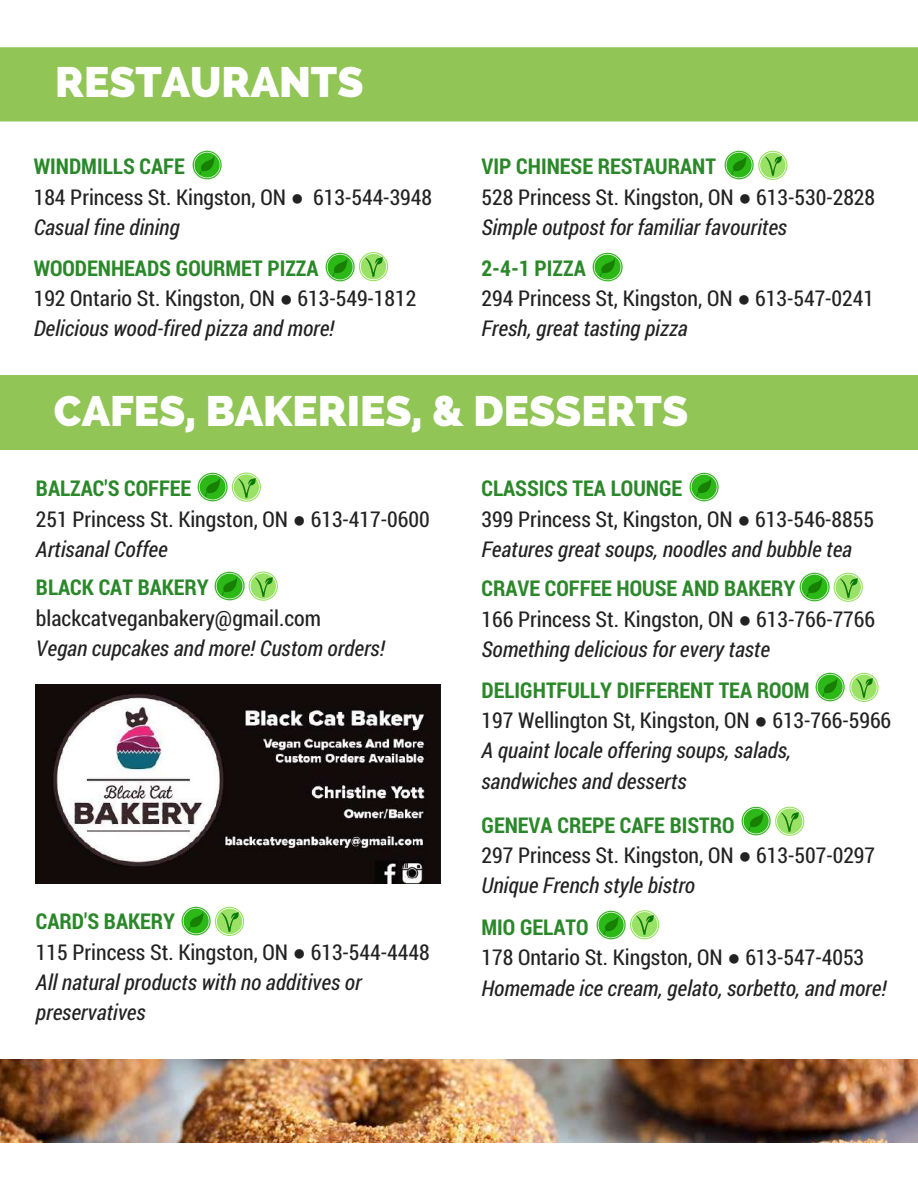
<style>
.page{position:relative;width:918px;height:1188px;background:#fff}
.page>*{position:absolute;margin:0;border:0;box-sizing:border-box;transform-origin:0 0}
.t1{font:800 42.3px "Raleway";color:#fff}
.t2{font:21.75px/30.3px "Roboto Condensed";color:#222}
.t3{font:italic 21.75px/30.3px "Roboto Condensed";color:#222}
.t4{font:700 21.75px "Roboto Condensed";color:#2b882a}
.s1{font-weight:700;color:#2b882a}
.s2{font-family:"Liberation Sans"}
.s3{font-style:italic}
.s4{font-weight:700;font-style:normal;color:#2b882a}
.s5{font-style:normal}
.s6{font-family:"Liberation Sans";font-style:normal}
</style>
<div class="page">
<div style="left:0;top:47px;width:918px;height:75px;background:#91c556"></div>
<div style="left:0;top:376px;width:918px;height:74px;background:#91c556"></div>
<img style="left:36px;top:684px;width:405px;height:199px">
<img style="left:0;top:1060px;width:918px;height:83px">
<img style="left:596px;top:910px;width:29px;height:29px">
<svg style="left:630px;top:910px;width:29px;height:29px"></svg>
<div style="left:632px;top:912px;width:25px;height:25px;background:#99e265;border-radius:50%"></div>
<img style="left:637px;top:916px;width:17px;height:19px">
<img style="left:181px;top:907px;width:29px;height:29px">
<svg style="left:215px;top:907px;width:29px;height:29px"></svg>
<div style="left:217px;top:909px;width:25px;height:25px;background:#99e265;border-radius:50%"></div>
<img style="left:222px;top:912px;width:16px;height:20px">
<img style="left:800px;top:573px;width:29px;height:29px">
<img style="left:690px;top:472px;width:29px;height:30px">
<img style="left:593px;top:252px;width:29px;height:29px">
<svg style="left:834px;top:573px;width:29px;height:29px"></svg>
<div style="left:836px;top:575px;width:25px;height:25px;background:#99e265;border-radius:50%"></div>
<img style="left:840px;top:578px;width:17px;height:19px">
<img style="left:198px;top:472px;width:29px;height:30px">
<svg style="left:232px;top:472px;width:29px;height:30px"></svg>
<svg style="left:234px;top:474px;width:25px;height:26px"></svg>
<img style="left:238px;top:478px;width:17px;height:19px">
<img style="left:215px;top:572px;width:29px;height:29px">
<svg style="left:249px;top:572px;width:29px;height:29px"></svg>
<svg style="left:251px;top:573px;width:25px;height:26px"></svg>
<img style="left:255px;top:577px;width:17px;height:19px">
<img style="left:724px;top:151px;width:30px;height:29px">
<svg style="left:758px;top:151px;width:29px;height:29px"></svg>
<div style="left:760px;top:153px;width:26px;height:25px;background:#99e265;border-radius:50%"></div>
<img style="left:765px;top:156px;width:17px;height:20px">
<img style="left:325px;top:252px;width:29px;height:29px">
<img style="left:192px;top:151px;width:30px;height:29px">
<svg style="left:359px;top:252px;width:29px;height:29px"></svg>
<div style="left:361px;top:254px;width:25px;height:25px;background:#99e265;border-radius:50%"></div>
<img style="left:366px;top:258px;width:16px;height:19px">
<img style="left:741px;top:807px;width:30px;height:29px">
<svg style="left:775px;top:807px;width:29px;height:29px"></svg>
<div style="left:777px;top:809px;width:25px;height:25px;background:#99e265;border-radius:50%"></div>
<img style="left:782px;top:812px;width:17px;height:19px">
<img style="left:816px;top:673px;width:29px;height:29px">
<svg style="left:849px;top:673px;width:30px;height:29px"></svg>
<div style="left:851px;top:675px;width:26px;height:25px;background:#99e265;border-radius:50%"></div>
<img style="left:856px;top:678px;width:17px;height:20px">
<h1 class="t1" style="left:55px;top:57px;width:310px">RESTAURANTS</h1>
<p class="t2" style="left:34px;top:151px;width:400px"><span class="s1">WINDMILLS CAFE<br></span>184 Princess St. Kingston, ON <span class="s2">●</span> 613-544-3948<br><span class="s3">Casual fine dining</span></p>
<p class="t2" style="left:34px;top:252px;width:384px"><span class="s1">WOODENHEADS GOURMET PIZZA<br></span>192 Ontario St. Kingston, ON <span class="s2">●</span> 613-549-1812<br><span class="s3">Delicious wood-fired pizza and more!</span></p>
<p class="t2" style="left:481px;top:151px;width:395px"><span class="s1">VIP CHINESE RESTAURANT<br></span>528 Princess St. Kingston, ON <span class="s2">●</span> 613-530-2828<br><span class="s3">Simple outpost for familiar favourites</span></p>
<p class="t2" style="left:481px;top:252px;width:394px"><span class="s1">2-4-1 PIZZA<br></span>294 Princess St, Kingston, ON <span class="s2">●</span> 613-547-0241<br><span class="s3">Fresh, great tasting pizza</span></p>
<h1 class="t1" style="left:54px;top:387px;width:636px">CAFES, BAKERIES, &amp; DESSERTS</h1>
<p class="t2" style="left:36px;top:473px;width:395px"><span class="s1">BALZAC'S COFFEE<br></span>251 Princess St. Kingston, ON <span class="s2">●</span> 613-417-0600<br><span class="s3">Artisanal Coffee</span></p>
<p class="t4" style="left:36px;top:572px;width:174px">BLACK CAT BAKERY</p>
<p class="t2" style="left:36px;top:602px;width:286px">blackcatveganbakery@gmail.com</p>
<p class="t3" style="left:36px;top:632px;width:350px">Vegan cupcakes and more! Custom orders!</p>
<p class="t3" style="left:36px;top:906px;width:395px"><span class="s4">CARD'S BAKERY<br></span><span class="s5">115 Princess St. Kingston, ON</span> <span class="s6">●</span> <span class="s5">613-544-4448<br></span>All natural products with no additives or preservatives</p>
<p class="t3" style="left:481px;top:473px;width:394px"><span class="s4">CLASSICS TEA LOUNGE<br></span><span class="s5">399 Princess St, Kingston, ON</span> <span class="s6">●</span> <span class="s5">613-546-8855<br></span>Features great soups, noodles and bubble tea</p>
<p class="t2" style="left:481px;top:573px;width:395px"><span class="s1">CRAVE COFFEE HOUSE AND BAKERY<br></span>166 Princess St. Kingston, ON <span class="s2">●</span> 613-766-7766<br><span class="s3">Something delicious for every taste</span></p>
<p class="t3" style="left:481px;top:674px;width:411px"><span class="s4">DELIGHTFULLY DIFFERENT TEA ROOM<br></span><span class="s5">197 Wellington St, Kingston, ON</span> <span class="s6">●</span> <span class="s5">613-766-5966<br></span>A quaint locale offering soups, salads, sandwiches and desserts</p>
<p class="t2" style="left:481px;top:809px;width:395px"><span class="s1">GENEVA CREPE CAFE BISTRO<br></span>297 Princess St. Kingston, ON <span class="s2">●</span> 613-507-0297<br><span class="s3">Unique French style bistro</span></p>
<p class="t3" style="left:481px;top:911px;width:406px"><span class="s4">MIO GELATO<br></span><span class="s5">178 Ontario St. Kingston, ON</span> <span class="s6">●</span> <span class="s5">613-547-4053<br></span>Homemade ice cream, gelato, sorbetto, and more!</p>
</div>
